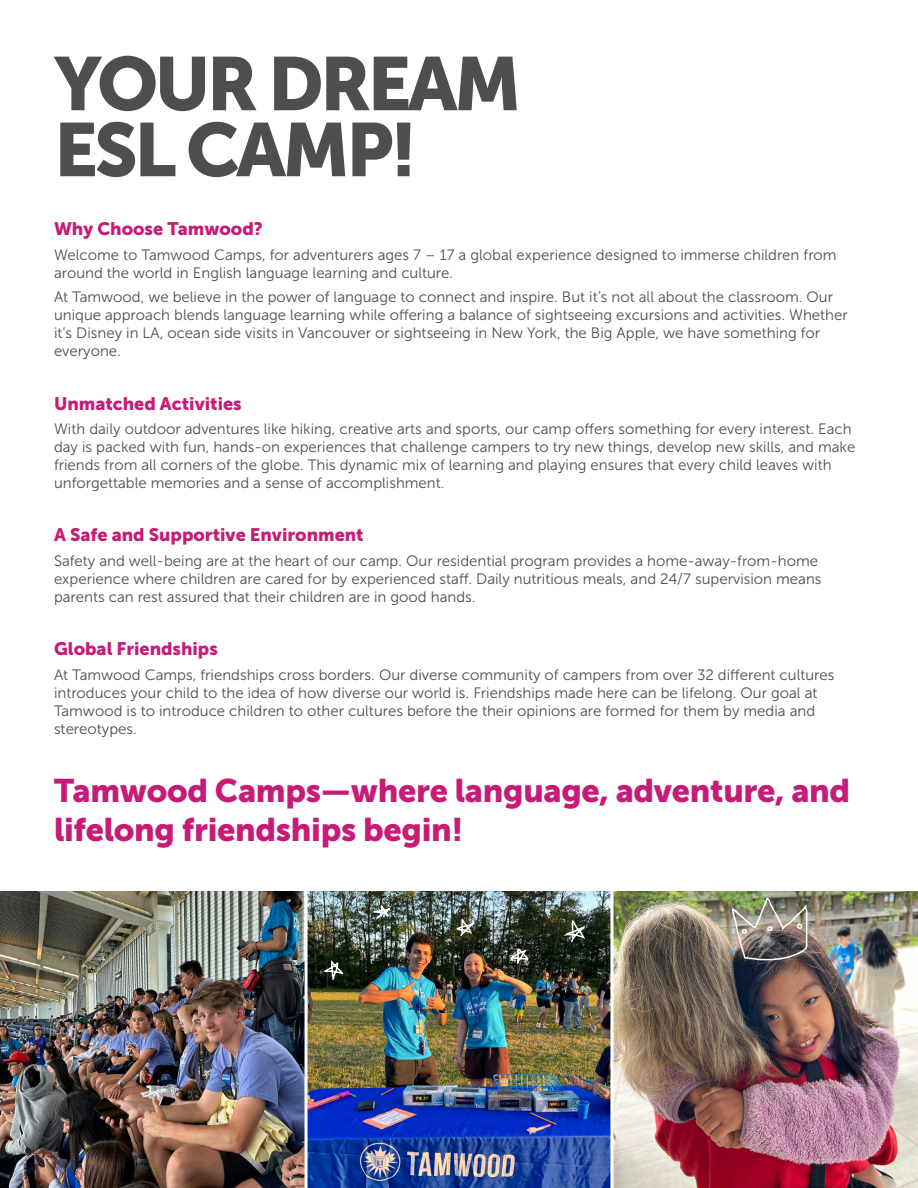
<style>
.page{position:relative;width:918px;height:1188px;background:#fff}
.page>*{position:absolute;margin:0;border:0;box-sizing:border-box;transform-origin:0 0}
.t1{font:75px/66px "Museo Sans 900";letter-spacing:-.05em;color:#4e4e4f}
.t2{font:32.55px/39px "Museo Sans 900";letter-spacing:-.01em;color:#c61b77}
.t3{font:18px "Museo Sans 900";color:#c61b77}
.t4{font:15px/18px "Museo Sans 300";color:#4e4e4f}
</style>
<div class="page">
<img style="left:0;top:891px;width:918px;height:297px">
<hr style="left:305px;top:890px;width:3px;height:298px;background:#fff">
<hr style="left:610px;top:890px;width:3px;height:298px;background:#fff">
<svg style="left:446px;top:912px;width:30px;height:26px"></svg>
<svg style="left:498px;top:933px;width:46px;height:32px"></svg>
<svg style="left:322px;top:955px;width:26px;height:26px"></svg>
<svg style="left:360px;top:903px;width:39px;height:18px"></svg>
<svg style="left:561px;top:919px;width:30px;height:24px"></svg>
<img style="left:731px;top:896px;width:78px;height:69px">
<h1 class="t1" style="left:54px;top:51px;width:469px">YOUR DREAM<br>ESL CAMP!</h1>
<p class="t3" style="left:54px;top:218px;width:210px">Why Choose Tamwood?</p>
<p class="t4" style="left:54px;top:246px;width:784px">Welcome to Tamwood Camps, for adventurers ages 7 – 17 a global experience designed to immerse children from around the world in English language learning and culture.</p>
<p class="t4" style="left:54px;top:288px;width:795px">At Tamwood, we believe in the power of language to connect and inspire. But it’s not all about the classroom. Our unique approach blends language learning while offering a balance of sightseeing excursions and activities. Whether it’s Disney in LA, ocean side visits in Vancouver or sightseeing in New York, the Big Apple, we have something for everyone.</p>
<p class="t3" style="left:54px;top:393px;width:189px">Unmatched Activities</p>
<p class="t4" style="left:54px;top:420px;width:803px">With daily outdoor adventures like hiking, creative arts and sports, our camp offers something for every interest. Each day is packed with fun, hands-on experiences that challenge campers to try new things, develop new skills, and make friends from all corners of the globe. This dynamic mix of learning and playing ensures that every child leaves with unforgettable memories and a sense of accomplishment.</p>
<p class="t3" style="left:54px;top:525px;width:311px">A Safe and Supportive Environment</p>
<p class="t4" style="left:54px;top:552px;width:769px">Safety and well-being are at the heart of our camp. Our residential program provides a home-away-from-home experience where children are cared for by experienced staff. Daily nutritious meals, and 24/7 supervision means parents can rest assured that their children are in good hands.</p>
<p class="t3" style="left:54px;top:639px;width:165px">Global Friendships</p>
<p class="t4" style="left:54px;top:666px;width:782px">At Tamwood Camps, friendships cross borders. Our diverse community of campers from over 32 different cultures introduces your child to the idea of how diverse our world is. Friendships made here can be lifelong. Our goal at Tamwood is to introduce children to other cultures before the their opinions are formed for them by media and stereotypes.</p>
<h2 class="t2" style="left:54px;top:771px;width:798px">Tamwood Camps—where language, adventure, and lifelong friendships begin!</h2>
</div>
